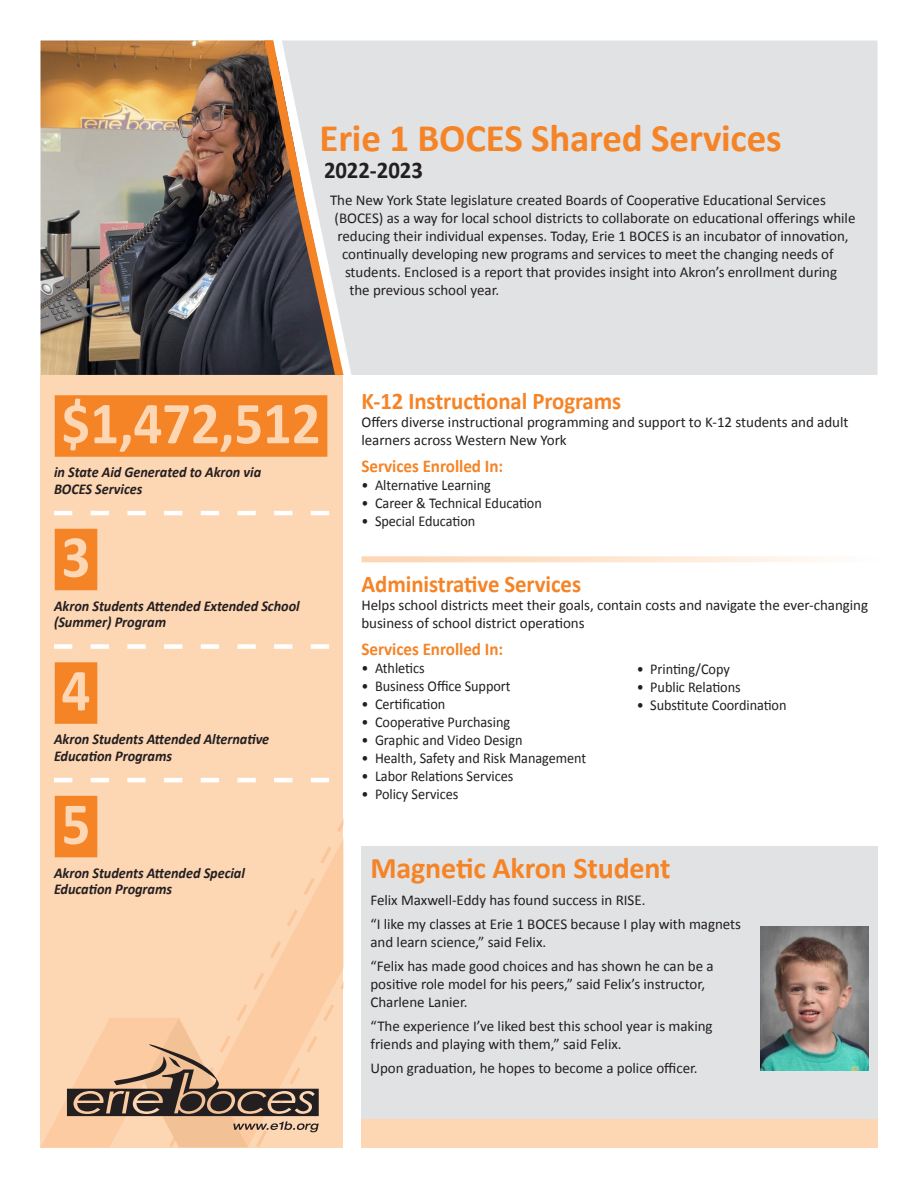
<style>
.page{position:relative;width:918px;height:1188px;background:#fff}
.page>*{position:absolute;margin:0;border:0;box-sizing:border-box;transform-origin:0 0}
.Numbers{font:700 60px "Calibri";letter-spacing:-.005em;color:#fdd6b4;scale:.95 1}
.Heading{font:700 39px "Calibri";letter-spacing:-.005em;color:#f58427}
.ExEd_Article_Heading{font:700 30px "Calibri";letter-spacing:-.005em;color:#f58427}
.Subheading{font:700 24px "Calibri";letter-spacing:-.005em;color:#f58427;scale:.95 1}
.Subheading_W_rule_above{font:700 24px "Calibri";letter-spacing:-.005em;color:#f58427;scale:.95 1}
.Subheading-2{font:700 24px "Calibri";letter-spacing:-.005em;color:#231f20;scale:.95 1}
.Service_Enrollment_Headers{font:700 18px "Calibri";letter-spacing:-.005em;color:#f58427;scale:.95 1}
.Text{font:15px/18px "Calibri";letter-spacing:-.005em;color:#231f20}
.bulleted_text{font:15px "Calibri";letter-spacing:-.005em;color:#231f20;scale:.95 1}
.Numbers_Text{font:italic 700 15px/16.5px "Calibri";letter-spacing:-.005em;color:#231f20;scale:.95 1}
.Numbers_Text_no_rule_below{font:italic 700 15px/16.5px "Calibri";letter-spacing:-.005em;color:#231f20;scale:.95 1}
</style>
<div class="page">
<div style="left:343px;top:40px;width:535px;height:335px;background:#e1e2e4"></div>
<img style="left:40px;top:40px;width:30px;height:335px">
<img style="left:70px;top:40px;width:273px;height:335px">
<div style="left:361px;top:847px;width:517px;height:272px;background:#e1e2e4"></div>
<div style="left:40px;top:375px;width:303px;height:773px;background:#fdd6b4"></div>
<div style="left:362px;top:1119px;width:516px;height:29px;background:#fdd6b4"></div>
<svg style="left:362px;top:556px;width:465px;height:6px"></svg>
<div style="left:55px;top:395px;width:272px;height:62px;background:#f58427"></div>
<svg style="left:54px;top:511px;width:275px;height:4px"></svg>
<div style="left:55px;top:529px;width:42px;height:61px;background:#f58427"></div>
<svg style="left:54px;top:644px;width:275px;height:5px"></svg>
<div style="left:55px;top:662px;width:42px;height:62px;background:#f58427"></div>
<svg style="left:41px;top:778px;width:302px;height:370px"></svg>
<div style="left:55px;top:796px;width:42px;height:61px;background:#f58427"></div>
<img style="left:761px;top:927px;width:108px;height:144px">
<p class="Heading" style="left:320px;top:113px;width:464px">Erie 1 BOCES Shared Services</p>
<p class="Subheading-2" style="left:324px;top:155px;width:106px">2022-2023</p>
<p class="Text" style="left:330px;top:191px;width:497px">The New York State legislature created Boards of Cooperative Educational Services</p>
<p class="Text" style="left:334px;top:209px;width:523px">(BOCES) as a way for local school districts to collaborate on educational offerings while</p>
<p class="Text" style="left:338px;top:227px;width:513px">reducing their individual expenses. Today, Erie 1 BOCES is an incubator of innovation,</p>
<p class="Text" style="left:342px;top:245px;width:493px">continually developing new programs and services to meet the changing needs of</p>
<p class="Text" style="left:345px;top:263px;width:494px">students. Enclosed is a report that provides insight into Akron’s enrollment during</p>
<p class="Text" style="left:350px;top:281px;width:151px">the previous school year.</p>
<p class="Numbers" style="left:62px;top:385px;width:274px">$1,472,512</p>
<p class="Numbers_Text" style="left:54px;top:464px;width:220px">in State Aid Generated to Akron via<br>BOCES Services</p>
<p class="Numbers" style="left:62px;top:519px;width:32px">3</p>
<p class="Numbers_Text" style="left:54px;top:597px;width:260px">Akron Students Attended Extended School (Summer) Program</p>
<p class="Numbers" style="left:62px;top:652px;width:32px">4</p>
<p class="Numbers_Text" style="left:54px;top:731px;width:228px">Akron Students Attended Alternative<br>Education Programs</p>
<p class="Numbers" style="left:62px;top:786px;width:32px">5</p>
<p class="Numbers_Text_no_rule_below" style="left:54px;top:864px;width:203px">Akron Students Attended Special<br>Education Programs</p>
<p class="Subheading" style="left:362px;top:386px;width:275px">K-12 Instructional Programs</p>
<p class="Text" style="left:362px;top:413px;width:488px">Offers diverse instructional programming and support to K-12 students and adult learners across Western New York</p>
<p class="Service_Enrollment_Headers" style="left:362px;top:455px;width:151px">Services Enrolled In:</p>
<p class="bulleted_text" style="left:362px;top:476px;width:138px">• Alternative Learning</p>
<p class="bulleted_text" style="left:362px;top:494px;width:191px">• Career &amp; Technical Education</p>
<p class="bulleted_text" style="left:362px;top:512px;width:121px">• Special Education</p>
<p class="Subheading_W_rule_above" style="left:362px;top:569px;width:233px">Administrative Services</p>
<p class="Text" style="left:362px;top:596px;width:508px">Helps school districts meet their goals, contain costs and navigate the ever-changing business of school district operations</p>
<p class="Service_Enrollment_Headers" style="left:362px;top:638px;width:151px">Services Enrolled In:</p>
<p class="bulleted_text" style="left:362px;top:659px;width:68px">• Athletics</p>
<p class="bulleted_text" style="left:362px;top:677px;width:159px">• Business Office Support</p>
<p class="bulleted_text" style="left:362px;top:695px;width:90px">• Certification</p>
<p class="bulleted_text" style="left:362px;top:713px;width:158px">• Cooperative Purchasing</p>
<p class="bulleted_text" style="left:362px;top:731px;width:171px">• Graphic and Video Design</p>
<p class="bulleted_text" style="left:362px;top:749px;width:238px">• Health, Safety and Risk Management</p>
<p class="bulleted_text" style="left:362px;top:767px;width:161px">• Labor Relations Services</p>
<p class="bulleted_text" style="left:362px;top:785px;width:103px">• Policy Services</p>
<p class="bulleted_text" style="left:637px;top:660px;width:100px">• Printing/Copy</p>
<p class="bulleted_text" style="left:637px;top:678px;width:111px">• Public Relations</p>
<p class="bulleted_text" style="left:637px;top:696px;width:159px">• Substitute Coordination</p>
<p class="ExEd_Article_Heading" style="left:370px;top:849px;width:302px">Magnetic Akron Student</p>
<p class="Text" style="left:370px;top:891px;width:276px">Felix Maxwell-Eddy has found success in RISE.</p>
<p class="Text" style="left:370px;top:915px;width:372px">“I like my classes at Erie 1 BOCES because I play with magnets and learn science,” said Felix.</p>
<p class="Text" style="left:370px;top:957px;width:345px">“Felix has made good choices and has shown he can be a positive role model for his peers,” said Felix’s instructor,<br>Charlene Lanier.</p>
<p class="Text" style="left:370px;top:1017px;width:344px">“The experience I’ve liked best this school year is making friends and playing with them,” said Felix.</p>
<p class="Text" style="left:370px;top:1059px;width:329px">Upon graduation, he hopes to become a police officer.</p>
</div>
